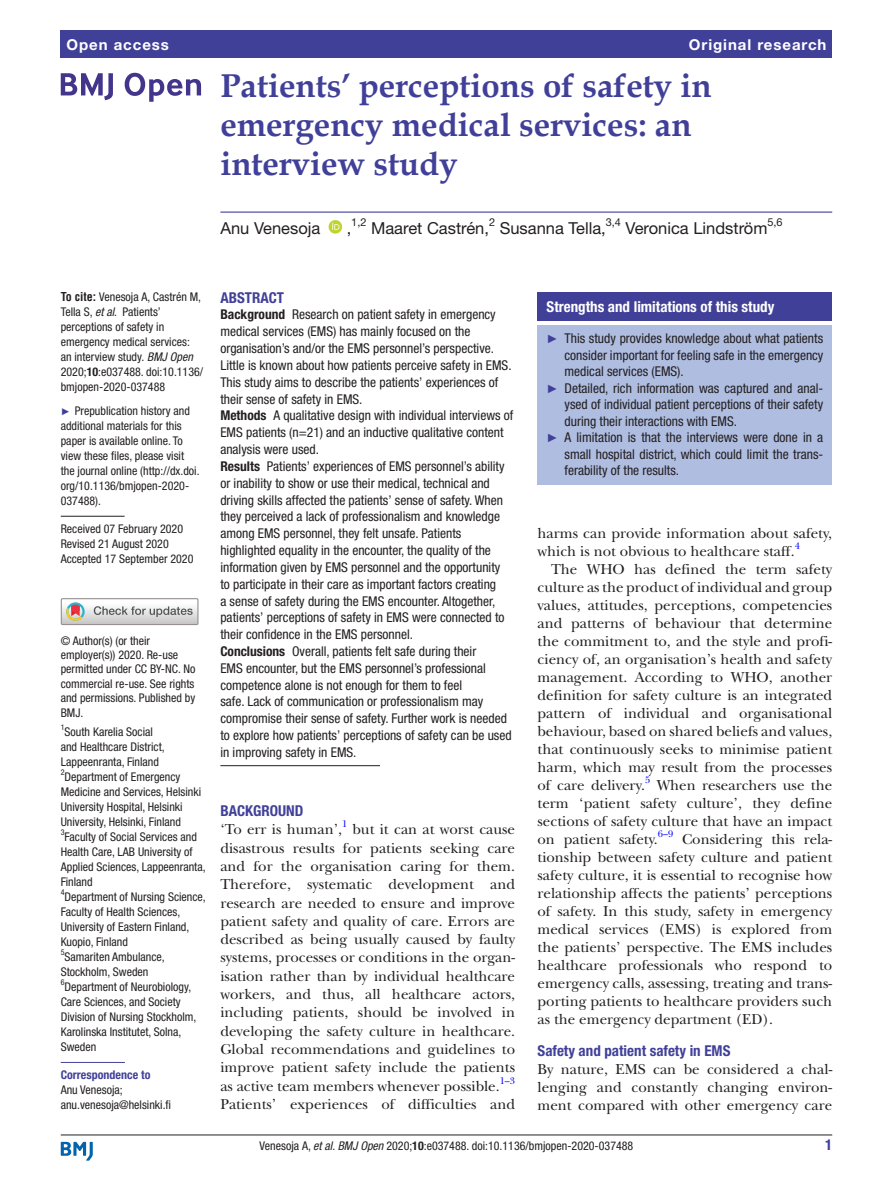
<style>
.page{position:relative;width:893px;height:1191px;background:#fff}
.page>*{position:absolute;margin:0;border:0;box-sizing:border-box;transform-origin:0 0}
.t1{font:700 33px/39px "Book Antiqua";color:#414099}
.t2{font:16.5px "Helvetica Neue LT Std";color:#231f20}
.t3{font:15px/18px "New Baskerville";color:#231f20;text-align:justify}
.t4{font:700 condensed 15px "Helvetica Neue LT Std";color:#414099}
.t5{font:700 condensed 15px "Helvetica Neue LT Std";color:#fff}
.t6{font:700 15px "Helvetica Neue LT Std";letter-spacing:.065em;color:#fff}
.t7{font:condensed 13.5px/16.8px "Helvetica Neue LT Std";color:#231f20}
.t8{font:condensed 12px/15px "Helvetica Neue LT Std";color:#231f20}
.t9{font:700 condensed 12px "Helvetica Neue LT Std";color:#414099}
.t10{font:10.95px "Helvetica Neue LT Std";color:#231f20}
.t11{font:9.9px "New Baskerville";color:#00f}
.t12{font:condensed 7.95px "Helvetica Neue LT Std";color:#231f20}
.s1{font-family:"Helvetica LT Std";font-weight:700}
.s2{font-style:italic}
.s3{font-weight:700}
.s4{font-family:"Arial";font-stretch:normal;font-size:9.75px;color:#414099}
.s5{font-family:"Arial";font-stretch:normal;font-size:12px;color:#414099}
</style>
<div class="page">
<hr style="left:61px;top:1134px;width:771px;height:1px;background:#231f20">
<svg style="left:61px;top:1141px;width:32px;height:19px"></svg>
<div style="left:61px;top:31px;width:771px;height:27px;background:#414099"></div>
<hr style="left:220px;top:211px;width:612px;height:2px;background:#414099">
<svg style="left:329px;top:220px;width:13px;height:14px"></svg>
<hr style="left:61px;top:516px;width:64px;height:1px;background:#231f20">
<hr style="left:61px;top:1062px;width:64px;height:1px;background:#414099">
<svg style="left:61px;top:73px;width:52px;height:27px"></svg>
<svg style="left:125px;top:73px;width:76px;height:29px"></svg>
<div style="left:61px;top:598px;width:138px;height:27px;border:1px solid #969090"></div>
<svg style="left:61px;top:598px;width:137px;height:26px"></svg>
<hr style="left:220px;top:765px;width:160px;height:1px;background:#231f20">
<div style="left:538px;top:292px;width:294px;height:29px;background:#414099"></div>
<div style="left:538px;top:325px;width:294px;height:159px;background:#afbde1"></div>
<p class="t6" style="left:66px;top:35px;width:104px">Open access</p>
<p class="t6" style="left:689px;top:35px;width:139px">Original research</p>
<h1 class="t1" style="left:220px;top:66px;width:493px">Patients’ perceptions of safety in emergency medical services: an interview study</h1>
<p class="t2" style="left:220px;top:218px;width:101px">Anu Venesoja</p>
<p class="t2" style="left:347px;top:218px;width:6px">,</p>
<p class="t10" style="left:351px;top:216px;width:17px">1,2</p>
<p class="t2" style="left:371px;top:218px;width:119px">Maaret Castrén,</p>
<p class="t10" style="left:489px;top:216px;width:8px">2</p>
<p class="t2" style="left:500px;top:218px;width:108px">Susanna Tella,</p>
<p class="t10" style="left:606px;top:216px;width:17px">3,4</p>
<p class="t2" style="left:626px;top:218px;width:143px">Veronica Lindström</p>
<p class="t10" style="left:767px;top:216px;width:17px">5,6</p>
<p class="t8" style="left:61px;top:289px;width:144px"><span class="s1">To cite:</span> Venesoja A, Castrén M,<br>Tella S, <span class="s2">et al</span>. Patients’ perceptions of safety in emergency medical services: an interview study. <span class="s2">BMJ Open<br></span>2020;<span class="s3">10</span>:e037488. doi:10.1136/ bmjopen-2020-037488</p>
<p class="t8" style="left:61px;top:403px;width:140px"><span class="s4">►</span> Prepublication history and additional materials for this paper is available online. To view these files, please visit the journal online (http://dx.doi. org/10.1136/bmjopen-2020-<br>037488).</p>
<p class="t8" style="left:61px;top:521px;width:134px">Received 07 February 2020<br>Revised 21 August 2020<br>Accepted 17 September 2020</p>
<p class="t8" style="left:61px;top:633px;width:136px;line-height:14.4px">© Author(s) (or their employer(s)) 2020. Re-use permitted under CC BY-NC. No commercial re-use. See rights and permissions. Published by<br>BMJ.</p>
<p class="t12" style="left:61px;top:723px;width:5px">1</p>
<p class="t8" style="left:61px;top:724px;width:105px;text-indent:4px">South Karelia Social and Healthcare District,<br>Lappeenranta, Finland</p>
<p class="t12" style="left:61px;top:768px;width:5px">2</p>
<p class="t8" style="left:61px;top:769px;width:142px;text-indent:4px">Department of Emergency<br>Medicine and Services, Helsinki<br>University Hospital, Helsinki<br>University, Helsinki, Finland</p>
<p class="t12" style="left:61px;top:828px;width:5px">3</p>
<p class="t8" style="left:61px;top:829px;width:146px;text-indent:4px">Faculty of Social Services and<br>Health Care, LAB University of<br>Applied Sciences, Lappeenranta,<br>Finland</p>
<p class="t12" style="left:61px;top:888px;width:5px">4</p>
<p class="t8" style="left:61px;top:889px;width:147px;text-indent:4px">Department of Nursing Science,<br>Faculty of Health Sciences,<br>University of Eastern Finland,<br>Kuopio, Finland</p>
<p class="t12" style="left:61px;top:948px;width:5px">5</p>
<p class="t8" style="left:61px;top:949px;width:105px;text-indent:4px">Samariten Ambulance,<br>Stockholm, Sweden</p>
<p class="t12" style="left:61px;top:978px;width:5px">6</p>
<p class="t8" style="left:61px;top:979px;width:137px;text-indent:4px">Department of Neurobiology,<br>Care Sciences, and Society<br>Division of Nursing Stockholm,<br>Karolinska Institutet, Solna,<br>Sweden</p>
<p class="t9" style="left:61px;top:1067px;width:91px">Correspondence to</p>
<p class="t8" style="left:61px;top:1082px;width:112px">Anu Venesoja; anu.venesoja@helsinki.fi</p>
<p class="t4" style="left:220px;top:288px;width:65px">ABSTRACT</p>
<p class="t7" style="left:220px;top:306px;width:294px"><span class="s3">Background</span> Research on patient safety in emergency medical services (EMS) has mainly focused on the organisation’s and/or the EMS personnel’s perspective.<br>Little is known about how patients perceive safety in EMS.<br>This study aims to describe the patients’ experiences of their sense of safety in EMS.<br><span class="s3">Methods</span> A qualitative design with individual interviews of EMS patients (n=21) and an inductive qualitative content analysis were used.<br><span class="s3">Results</span> Patients’ experiences of EMS personnel’s ability or inability to show or use their medical, technical and driving skills affected the patients’ sense of safety. When they perceived a lack of professionalism and knowledge among EMS personnel, they felt unsafe. Patients highlighted equality in the encounter, the quality of the information given by EMS personnel and the opportunity<br>to participate in their care as important factors creating<br>a sense of safety during the EMS encounter. Altogether, patients’ perceptions of safety in EMS were connected to their confidence in the EMS personnel.<br><span class="s3">Conclusions</span> Overall, patients felt safe during their<br>EMS encounter, but the EMS personnel’s professional competence alone is not enough for them to feel<br>safe. Lack of communication or professionalism may compromise their sense of safety. Further work is needed to explore how patients’ perceptions of safety can be used in improving safety in EMS.</p>
<p class="t4" style="left:220px;top:801px;width:85px">BACKGROUND</p>
<p class="t3" style="left:220px;top:820px;width:123px">‘To err is human’,</p>
<p class="t11" style="left:342px;top:818px;width:7px">1</p>
<p class="t3" style="left:220px;top:820px;width:296px;text-indent:132px">but it can at worst cause disastrous results for patients seeking care and for the organisation caring for them.<br>Therefore, systematic development and research are needed to ensure and improve patient safety and quality of care. Errors are described as being usually caused by faulty systems, processes or conditions in the organ&shy;isation rather than by individual healthcare workers, and thus, all healthcare actors, including patients, should be involved in developing the safety culture in healthcare.<br>Global recommendations and guidelines to improve patient safety include the patients as active team members whenever possible.<sup>1–3<br></sup>Patients’ experiences of difficulties and</p>
<p class="t5" style="left:547px;top:297px;width:229px">Strengths and limitations of this study</p>
<p class="t7" style="left:547px;top:330px;width:278px"><span class="s5">►</span> This study provides knowledge about what patients</p>
<p class="t7" style="left:565px;top:346px;width:260px">consider important for feeling safe in the emergency</p>
<p class="t7" style="left:565px;top:363px;width:121px">medical services (EMS).</p>
<p class="t7" style="left:547px;top:379px;width:278px"><span class="s5">►</span> Detailed, rich information was captured and anal-</p>
<p class="t7" style="left:565px;top:396px;width:260px">ysed of individual patient perceptions of their safety</p>
<p class="t7" style="left:565px;top:412px;width:174px">during their interactions with EMS.</p>
<p class="t7" style="left:547px;top:429px;width:278px"><span class="s5">►</span> A limitation is that the interviews were done in a</p>
<p class="t7" style="left:565px;top:445px;width:260px">small hospital district, which could limit the trans-</p>
<p class="t7" style="left:565px;top:462px;width:116px">ferability of the results.</p>
<p class="t3" style="left:538px;top:524px;width:296px">harms can provide information about safety, which is not obvious to healthcare staff.<sup>4</sup></p>
<p class="t3" style="left:538px;top:560px;width:296px;text-indent:14px">The WHO has defined the term safety culture as the product of individual and group values, attitudes, perceptions, competencies and patterns of behaviour that determine the commitment to, and the style and profi&shy;ciency of, an organisation’s health and safety management. According to WHO, another definition for safety culture is an integrated pattern of individual and organisational behaviour, based on shared beliefs and values, that continuously seeks to minimise patient harm, which may result from the processes of care delivery.</p>
<p class="t11" style="left:645px;top:774px;width:7px">5</p>
<p class="t3" style="left:538px;top:776px;width:296px;text-indent:119px">When researchers use the term ‘patient safety culture’, they define sections of safety culture that have an impact on patient safety.</p>
<p class="t11" style="left:658px;top:828px;width:17px">6–9</p>
<p class="t3" style="left:538px;top:830px;width:296px;text-indent:145px">Considering this rela&shy;tionship between safety culture and patient safety culture, it is essential to recognise how relationship affects the patients’ perceptions of safety. In this study, safety in emergency medical services (EMS) is explored from the patients’ perspective. The EMS includes healthcare professionals who respond to emergency calls, assessing, treating and trans&shy;porting patients to healthcare providers such as the emergency department (ED).</p>
<p class="t4" style="left:538px;top:1041px;width:194px">Safety and patient safety in EMS</p>
<p class="t3" style="left:538px;top:1060px;width:296px">By nature, EMS can be considered a chal&shy;lenging and constantly changing environ&shy;ment compared with other emergency care</p>
<p class="t8" style="left:260px;top:1137px;width:375px">Venesoja A, <span class="s2">et al</span>. <span class="s2">BMJ Open</span> 2020;<span class="s3">10</span>:e037488. doi:10.1136/bmjopen-2020-037488</p>
<p class="t4" style="left:825px;top:1135px;width:9px">1</p>
</div>
